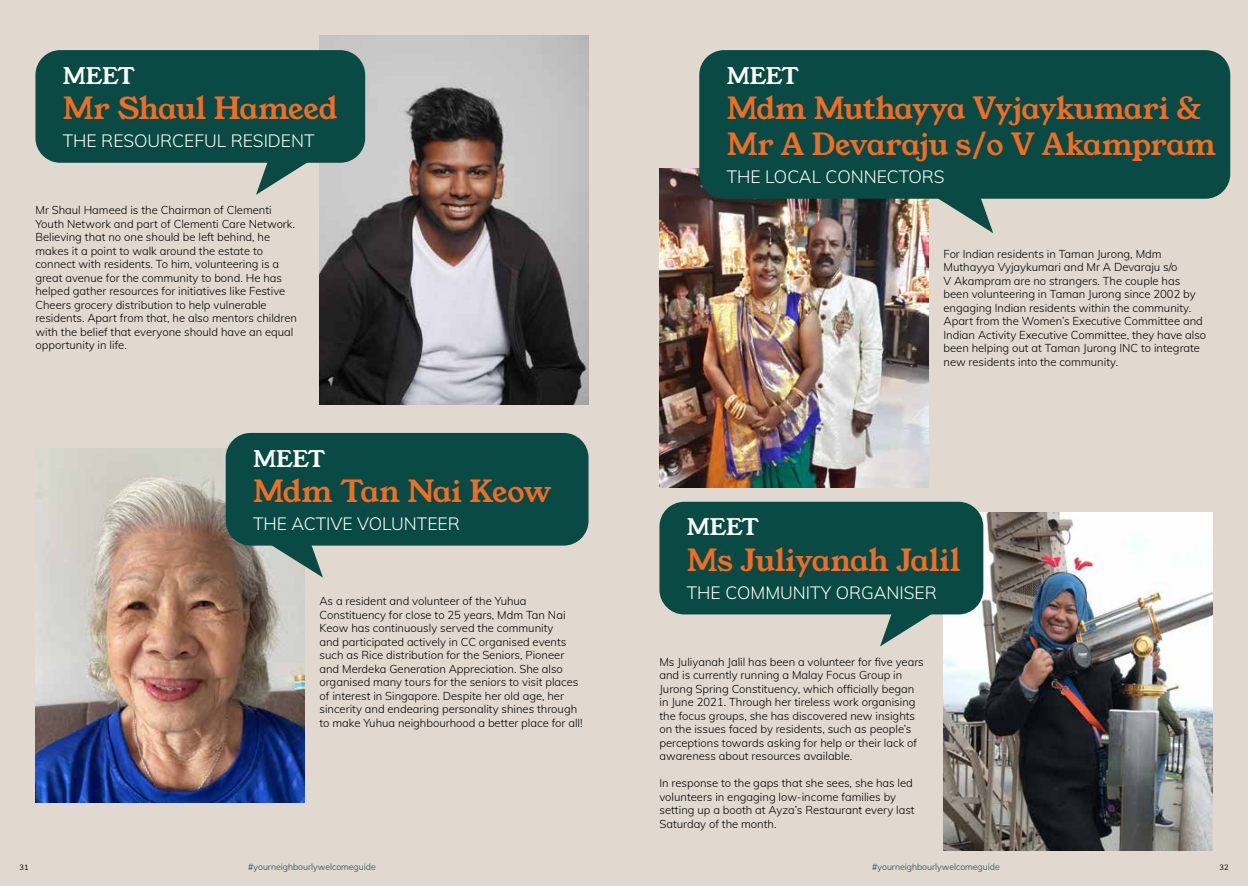
<style>
.page{position:relative;width:1248px;height:886px;background:#fff}
.page>*{position:absolute;margin:0;border:0;box-sizing:border-box;transform-origin:0 0}
.t1{font:30px/36px "Young Serif";letter-spacing:-.01em;color:#f36c24}
.t2{font:30px "Young Serif";letter-spacing:-.04em;color:#f36c24}
.t3{font:22.5px "Young Serif";letter-spacing:-.035em;color:#fff}
.t4{font:300 17.5px "Muli";color:#fff}
.t5{font:300 11.25px/13.5px "Muli";color:#000}
.t6{font:300 8.75px "Muli";color:#094a45}
.t7{font:7.5px "Muli";color:#000}
</style>
<div class="page">
<div style="left:0;top:0;width:1247px;height:886px;background:#e1d8cf"></div>
<img style="left:35px;top:448px;width:269px;height:354px">
<img style="left:319px;top:35px;width:269px;height:369px">
<img style="left:943px;top:512px;width:269px;height:338px">
<div style="left:226px;top:433px;width:362px;height:112px;background:#094a45;border-radius:25px"></div>
<svg style="left:258px;top:545px;width:65px;height:33px"></svg>
<div style="left:35px;top:50px;width:330px;height:113px;background:#094a45;border-radius:25px"></div>
<svg style="left:256px;top:162px;width:65px;height:33px"></svg>
<div style="left:659px;top:502px;width:324px;height:112px;background:#094a45;border-radius:25px"></div>
<svg style="left:879px;top:614px;width:65px;height:32px"></svg>
<img style="left:659px;top:168px;width:269px;height:320px">
<div style="left:699px;top:50px;width:531px;height:149px;background:#094a45;border-radius:25px"></div>
<svg style="left:928px;top:198px;width:65px;height:35px"></svg>
<h2 class="t3" style="left:63px;top:60px;width:74px">MEET</h2>
<h1 class="t1" style="left:63px;top:91px;width:276px">Mr Shaul Hameed</h1>
<h3 class="t4" style="left:63px;top:128px;width:253px">THE RESOURCEFUL RESIDENT</h3>
<p class="t5" style="left:35px;top:203px;width:263px">Mr Shaul Hameed is the Chairman of Clementi Youth Network and part of Clementi Care Network.<br>Believing that no one should be left behind, he makes it a point to walk around the estate to connect with residents. To him, volunteering is a great avenue for the community to bond. He has helped gather resources for initiatives like Festive Cheers grocery distribution to help vulnerable residents. Apart from that, he also mentors children with the belief that everyone should have an equal opportunity in life.</p>
<h2 class="t3" style="left:253px;top:443px;width:74px">MEET</h2>
<h1 class="t2" style="left:253px;top:470px;width:300px">Mdm Tan Nai Keow</h1>
<h3 class="t4" style="left:253px;top:511px;width:208px">THE ACTIVE VOLUNTEER</h3>
<p class="t5" style="left:319px;top:594px;width:265px">As a resident and volunteer of the Yuhua Constituency for close to 25 years, Mdm Tan Nai Keow has continuously served the community<br>and participated actively in CC organised events such as Rice distribution for the Seniors, Pioneer and Merdeka Generation Appreciation. She also organised many tours for the seniors to visit places of interest in Singapore. Despite her old age, her sincerity and endearing personality shines through to make Yuhua neighbourhood a better place for all!</p>
<h2 class="t3" style="left:726px;top:60px;width:74px">MEET</h2>
<h1 class="t1" style="left:726px;top:91px;width:491px">Mdm Muthayya Vyjaykumari &amp;<br>Mr A Devaraju s/o V Akampram</h1>
<h3 class="t4" style="left:726px;top:164px;width:219px">THE LOCAL CONNECTORS</h3>
<h2 class="t3" style="left:686px;top:512px;width:74px">MEET</h2>
<p class="t5" style="left:943px;top:246px;width:264px">For Indian residents in Taman Jurong, Mdm Muthayya Vyjaykumari and Mr A Devaraju s/o<br>V Akampram are no strangers. The couple has been volunteering in Taman Jurong since 2002 by engaging Indian residents within the community.<br>Apart from the Women’s Executive Committee and Indian Activity Executive Committee, they have also been helping out at Taman Jurong INC to integrate new residents into the community.</p>
<h1 class="t1" style="left:686px;top:542px;width:275px">Ms Juliyanah Jalil</h1>
<h3 class="t4" style="left:686px;top:580px;width:251px">THE COMMUNITY ORGANISER</h3>
<p class="t5" style="left:659px;top:654px;width:266px">Ms Juliyanah Jalil has been a volunteer for five years and is currently running a Malay Focus Group in Jurong Spring Constituency, which officially began in June 2021. Through her tireless work organising the focus groups, she has discovered new insights on the issues faced by residents, such as people’s perceptions towards asking for help or their lack of awareness about resources available.</p>
<p class="t5" style="left:659px;top:776px;width:257px">In response to the gaps that she sees, she has led volunteers in engaging low-income families by setting up a booth at Ayza’s Restaurant every last Saturday of the month.</p>
<p class="t7" style="left:20px;top:862px;width:11px">31</p>
<p class="t6" style="left:248px;top:860px;width:129px">#yourneighbourlywelcomeguide</p>
<p class="t6" style="left:872px;top:860px;width:129px">#yourneighbourlywelcomeguide</p>
<p class="t7" style="left:1219px;top:862px;width:10px">32</p>
</div>
